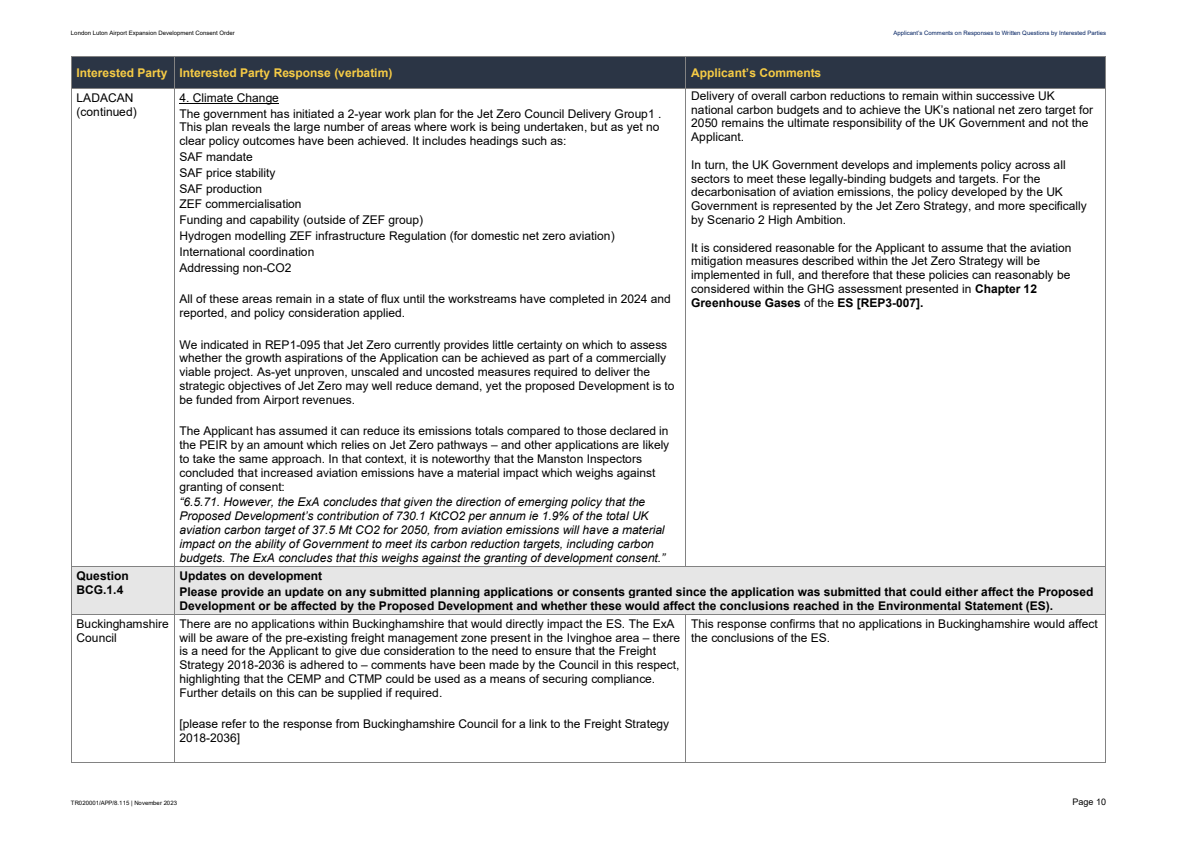
<style>
.page{position:relative;width:1191px;height:842px;background:#fff}
.page>*{position:absolute;margin:0;border:0;box-sizing:border-box;transform-origin:0 0}
.t1{font:12px/13.8px "Arial";color:#000}
.t2{font:italic 12px/13.8px "Arial";color:#000}
.t3{font:700 12px/13.8px "Arial";color:#000}
.t4{font:700 12px "Arial";color:#f7cc46}
.t5{font:9px "Arial";color:#000}
.t6{font:6px "Arial";letter-spacing:.005em;color:#000}
.t7{font:6px "Arial";color:#002060}
.s1{font-weight:700}
</style>
<div class="page">
<div style="left:71px;top:57px;width:103px;height:31px;background:#2b3545"></div>
<div style="left:179px;top:57px;width:501px;height:31px;background:#2b3545"></div>
<div style="left:686px;top:57px;width:419px;height:31px;background:#2b3545"></div>
<hr style="left:71px;top:57px;width:103px;height:1px;background:#828282">
<hr style="left:174px;top:57px;width:511px;height:1px;background:#828282">
<hr style="left:686px;top:57px;width:419px;height:1px;background:#828282">
<hr style="left:71px;top:57px;width:1px;height:31px;background:#828282">
<hr style="left:174px;top:57px;width:1px;height:31px;background:#828282">
<hr style="left:685px;top:57px;width:1px;height:31px;background:#828282">
<hr style="left:1105px;top:57px;width:1px;height:31px;background:#828282">
<hr style="left:179px;top:103px;width:100px;height:1px;background:#000">
<hr style="left:71px;top:88px;width:103px;height:1px;background:#828282">
<hr style="left:174px;top:88px;width:511px;height:1px;background:#828282">
<hr style="left:686px;top:88px;width:419px;height:1px;background:#828282">
<hr style="left:71px;top:88px;width:1px;height:478px;background:#828282">
<hr style="left:174px;top:88px;width:1px;height:478px;background:#828282">
<hr style="left:685px;top:88px;width:1px;height:478px;background:#828282">
<hr style="left:1105px;top:88px;width:1px;height:478px;background:#828282">
<div style="left:71px;top:567px;width:103px;height:47px;background:#e6e6e6"></div>
<div style="left:179px;top:567px;width:921px;height:17px;background:#e6e6e6"></div>
<div style="left:179px;top:584px;width:921px;height:14px;background:#e6e6e6"></div>
<div style="left:179px;top:598px;width:921px;height:16px;background:#e6e6e6"></div>
<hr style="left:71px;top:566px;width:103px;height:1px;background:#828282">
<hr style="left:174px;top:566px;width:511px;height:1px;background:#828282">
<hr style="left:686px;top:566px;width:419px;height:1px;background:#828282">
<hr style="left:71px;top:567px;width:1px;height:47px;background:#828282">
<hr style="left:174px;top:567px;width:1px;height:47px;background:#828282">
<hr style="left:1105px;top:567px;width:1px;height:47px;background:#828282">
<hr style="left:71px;top:614px;width:103px;height:1px;background:#828282">
<hr style="left:174px;top:614px;width:511px;height:1px;background:#828282">
<hr style="left:686px;top:614px;width:419px;height:1px;background:#828282">
<hr style="left:71px;top:614px;width:1px;height:148px;background:#828282">
<hr style="left:71px;top:762px;width:103px;height:1px;background:#828282">
<hr style="left:174px;top:614px;width:1px;height:148px;background:#828282">
<hr style="left:174px;top:762px;width:511px;height:1px;background:#828282">
<hr style="left:685px;top:614px;width:1px;height:148px;background:#828282">
<hr style="left:686px;top:762px;width:419px;height:1px;background:#828282">
<hr style="left:1105px;top:614px;width:1px;height:148px;background:#828282">
<p class="t6" style="left:71px;top:29px;width:165px">London Luton Airport Expansion Development Consent Order</p>
<p class="t7" style="left:893px;top:29px;width:214px">Applicant’s Comments on Responses to Written Questions by Interested Parties</p>
<p class="t4" style="left:77px;top:64px;width:92px">Interested Party</p>
<p class="t4" style="left:179px;top:64px;width:214px">Interested Party Response (verbatim)</p>
<p class="t4" style="left:691px;top:64px;width:132px">Applicant’s Comments</p>
<p class="t1" style="left:77px;top:91px;width:62px">LADACAN (continued)</p>
<p class="t1" style="left:179px;top:91px;width:101px">4. Climate Change</p>
<p class="t1" style="left:691px;top:89px;width:403px">Delivery of overall carbon reductions to remain within successive UK national carbon budgets and to achieve the UK’s national net zero target for 2050 remains the ultimate responsibility of the UK Government and not the Applicant.</p>
<p class="t1" style="left:691px;top:158px;width:397px">In turn, the UK Government develops and implements policy across all sectors to meet these legally-binding budgets and targets. For the decarbonisation of aviation emissions, the policy developed by the UK Government is represented by the Jet Zero Strategy, and more specifically by Scenario 2 High Ambition.</p>
<p class="t1" style="left:691px;top:240px;width:382px">It is considered reasonable for the Applicant to assume that the aviation mitigation measures described within the Jet Zero Strategy will be implemented in full, and therefore that these policies can reasonably be considered within the GHG assessment presented in <span class="s1">Chapter 12<br>Greenhouse Gases</span> of the <span class="s1">ES [REP3-007].</span></p>
<p class="t1" style="left:179px;top:106px;width:483px">The government has initiated a 2-year work plan for the Jet Zero Council Delivery Group1 .<br>This plan reveals the large number of areas where work is being undertaken, but as yet no clear policy outcomes have been achieved. It includes headings such as:</p>
<p class="t1" style="left:179px;top:150px;width:75px">SAF mandate</p>
<p class="t1" style="left:179px;top:166px;width:98px">SAF price stability</p>
<p class="t1" style="left:179px;top:181px;width:84px">SAF production</p>
<p class="t1" style="left:179px;top:197px;width:124px">ZEF commercialisation</p>
<p class="t1" style="left:179px;top:213px;width:245px">Funding and capability (outside of ZEF group)</p>
<p class="t1" style="left:179px;top:229px;width:437px">Hydrogen modelling ZEF infrastructure Regulation (for domestic net zero aviation)</p>
<p class="t1" style="left:179px;top:245px;width:136px">International coordination</p>
<p class="t1" style="left:179px;top:260px;width:114px">Addressing non-CO2</p>
<p class="t1" style="left:179px;top:292px;width:493px">All of these areas remain in a state of flux until the workstreams have completed in 2024 and reported, and policy consideration applied.</p>
<p class="t1" style="left:179px;top:337px;width:496px">We indicated in REP1-095 that Jet Zero currently provides little certainty on which to assess whether the growth aspirations of the Application can be achieved as part of a commercially viable project. As-yet unproven, unscaled and uncosted measures required to deliver the strategic objectives of Jet Zero may well reduce demand, yet the proposed Development is to be funded from Airport revenues.</p>
<p class="t1" style="left:179px;top:424px;width:491px">The Applicant has assumed it can reduce its emissions totals compared to those declared in the PEIR by an amount which relies on Jet Zero pathways – and other applications are likely to take the same approach. In that context, it is noteworthy that the Manston Inspectors concluded that increased aviation emissions have a material impact which weighs against granting of consent:</p>
<p class="t2" style="left:179px;top:495px;width:487px">“6.5.71. However, the ExA concludes that given the direction of emerging policy that the Proposed Development’s contribution of 730.1 KtCO2 per annum ie 1.9% of the total UK aviation carbon target of 37.5 Mt CO2 for 2050, from aviation emissions will have a material impact on the ability of Government to meet its carbon reduction targets, including carbon budgets. The ExA concludes that this weighs against the granting of development consent.”</p>
<p class="t3" style="left:77px;top:569px;width:54px">Question<br>BCG.1.4</p>
<p class="t3" style="left:179px;top:569px;width:144px">Updates on development</p>
<p class="t3" style="left:179px;top:585px;width:915px">Please provide an update on any submitted planning applications or consents granted since the application was submitted that could either affect the Proposed<br>Development or be affected by the Proposed Development and whether these would affect the conclusions reached in the Environmental Statement (ES).</p>
<p class="t1" style="left:77px;top:617px;width:94px">Buckinghamshire<br>Council</p>
<p class="t1" style="left:179px;top:617px;width:502px">There are no applications within Buckinghamshire that would directly impact the ES. The ExA will be aware of the pre-existing freight management zone present in the Ivinghoe area – there is a need for the Applicant to give due consideration to the need to ensure that the Freight Strategy 2018-2036 is adhered to – comments have been made by the Council in this respect, highlighting that the CEMP and CTMP could be used as a means of securing compliance.<br>Further details on this can be supplied if required.</p>
<p class="t1" style="left:179px;top:717px;width:491px">[please refer to the response from Buckinghamshire Council for a link to the Freight Strategy<br>2018-2036]</p>
<p class="t1" style="left:691px;top:617px;width:408px">This response confirms that no applications in Buckinghamshire would affect the conclusions of the ES.</p>
<p class="t6" style="left:71px;top:799px;width:108px">TR020001/APP/8.115 | November 2023</p>
<p class="t5" style="left:1072px;top:795px;width:35px">Page 10</p>
</div>
